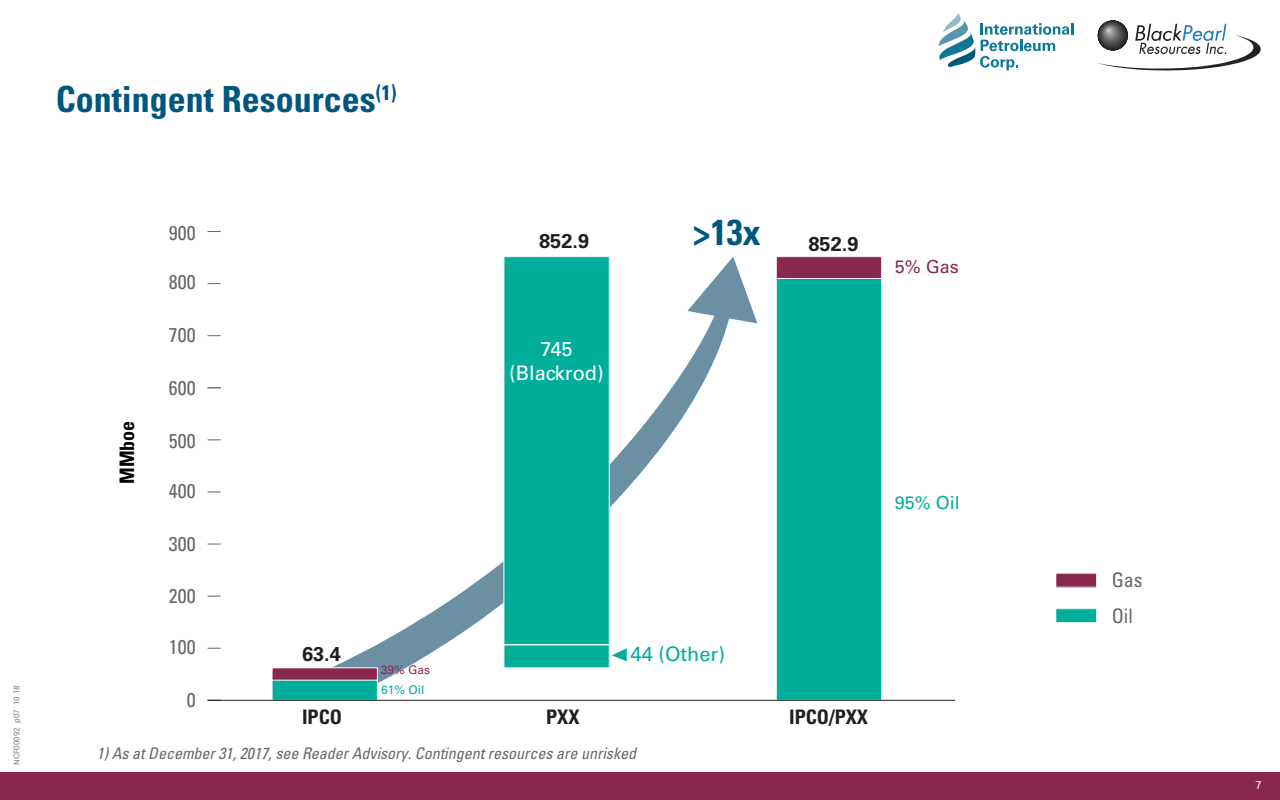
<style>
.page{position:relative;width:1280px;height:800px;background:#fff}
.page>*{position:absolute;margin:0;border:0;box-sizing:border-box;transform-origin:0 0}
.t1{font:700 condensed 36px "Univers";color:#00577d}
.t2{font:condensed 20px "Univers";color:#676768}
.t3{font:700 condensed 20px "Univers";color:#231f20}
.t4{font:700 20px "Univers";color:#231f20}
.t5{font:20px/24px "Univers";color:#fff;text-align:center}
.t6{font:20px "Univers";color:#00ae9b}
.t7{font:700 condensed 20px "Univers";color:#040503}
.t8{font:18px "Univers";color:#00ae9b}
.t9{font:18px "Univers";color:#8a274f}
.t10{font:italic condensed 16px "Univers";color:#676768}
.t11{font:12px "Univers";color:#00ae9b}
.t12{font:12px "Univers";color:#8a274f}
.t13{font:11px "Reader";color:#fff}
.t14{font:8px "Roboto";color:#808285}
</style>
<div class="page">
<div style="left:0;top:773px;width:1280px;height:27px;background:#8a274f"></div>
<svg style="left:1098px;top:20px;width:30px;height:30px"></svg>
<div style="left:1098px;top:21px;width:30px;height:29px;background:#232124;border-radius:50%"></div>
<div style="left:1098px;top:21px;width:29px;height:28px;background:#29272b;border-radius:50%"></div>
<div style="left:1099px;top:21px;width:28px;height:28px;background:#2a282c;border-radius:50%"></div>
<div style="left:1099px;top:21px;width:27px;height:27px;background:#302e32;border-radius:50%"></div>
<div style="left:1099px;top:22px;width:26px;height:25px;background:#373539;border-radius:50%"></div>
<div style="left:1100px;top:22px;width:24px;height:24px;background:#3d3b3e;border-radius:50%"></div>
<div style="left:1101px;top:23px;width:21px;height:21px;background:#4c4a4d;border-radius:50%"></div>
<svg style="left:1097px;top:24px;width:164px;height:47px"></svg>
<svg style="left:938px;top:13px;width:135px;height:57px"></svg>
<svg style="left:331px;top:323px;width:400px;height:377px"></svg>
<svg style="left:687px;top:257px;width:70px;height:66px"></svg>
<div style="left:272px;top:668px;width:105px;height:13px;background:#8a274f"></div>
<div style="left:776px;top:257px;width:106px;height:22px;background:#8a274f"></div>
<div style="left:776px;top:256px;width:106px;height:23px;border:1px solid #fff"></div>
<div style="left:272px;top:680px;width:105px;height:20px;background:#00ae9b"></div>
<div style="left:504px;top:257px;width:105px;height:388px;background:#00ae9b"></div>
<div style="left:504px;top:645px;width:105px;height:23px;background:#00ae9b"></div>
<div style="left:776px;top:279px;width:106px;height:421px;background:#00ae9b"></div>
<div style="left:776px;top:278px;width:106px;height:423px;border:1px solid #fff"></div>
<hr style="left:208px;top:700px;width:747px;height:1px;background:#231f20">
<svg style="left:208px;top:648px;width:13px;height:1px"></svg>
<svg style="left:208px;top:596px;width:13px;height:1px"></svg>
<svg style="left:208px;top:544px;width:13px;height:1px"></svg>
<svg style="left:208px;top:491px;width:13px;height:1px"></svg>
<svg style="left:208px;top:439px;width:13px;height:1px"></svg>
<svg style="left:208px;top:335px;width:13px;height:1px"></svg>
<svg style="left:208px;top:283px;width:13px;height:1px"></svg>
<svg style="left:208px;top:231px;width:13px;height:1px"></svg>
<svg style="left:208px;top:387px;width:13px;height:1px"></svg>
<div style="left:1056px;top:609px;width:41px;height:14px;background:#00ae9b"></div>
<div style="left:1056px;top:608px;width:41px;height:15px;border:1px solid #fff"></div>
<div style="left:1056px;top:573px;width:41px;height:14px;background:#8a274f"></div>
<svg style="left:612px;top:648px;width:15px;height:13px"></svg>
<h1 class="t1" style="left:56px;top:78px;width:342px">Contingent Resources<sup>(1)</sup></h1>
<p class="t14" style="left:11px;top:765px;width:81px;rotate:-90deg">NCF00092 p07 10.18</p>
<p class="t7" style="left:115px;top:484px;width:65px;rotate:-90deg">MMboe</p>
<p class="t2" style="left:169px;top:220px;width:28px">900</p>
<p class="t2" style="left:169px;top:269px;width:28px">800</p>
<p class="t2" style="left:169px;top:322px;width:28px">700</p>
<p class="t2" style="left:169px;top:375px;width:28px">600</p>
<p class="t2" style="left:169px;top:428px;width:28px">500</p>
<p class="t2" style="left:169px;top:478px;width:28px">400</p>
<p class="t2" style="left:169px;top:532px;width:28px">300</p>
<p class="t2" style="left:169px;top:583px;width:28px">200</p>
<p class="t2" style="left:169px;top:634px;width:28px">100</p>
<p class="t2" style="left:187px;top:687px;width:10px">0</p>
<h1 class="t1" style="left:693px;top:210px;width:69px">&gt;13x</h1>
<p class="t4" style="left:539px;top:229px;width:52px">852.9</p>
<p class="t4" style="left:808px;top:232px;width:52px">852.9</p>
<p class="t5" style="left:509px;top:337px;width:96px">745 (Blackrod)</p>
<p class="t4" style="left:302px;top:643px;width:40px">63.4</p>
<p class="t12" style="left:381px;top:663px;width:51px">39% Gas</p>
<p class="t11" style="left:381px;top:683px;width:45px">61% Oil</p>
<p class="t6" style="left:631px;top:642px;width:96px">44 (Other)</p>
<p class="t3" style="left:302px;top:704px;width:42px">IPCO</p>
<p class="t3" style="left:546px;top:704px;width:35px">PXX</p>
<p class="t3" style="left:789px;top:704px;width:80px">IPCO/PXX</p>
<p class="t10" style="left:97px;top:743px;width:541px">1) As at December 31, 2017, see Reader Advisory. Contingent resources are unrisked</p>
<p class="t9" style="left:895px;top:256px;width:66px">5% Gas</p>
<p class="t8" style="left:895px;top:492px;width:67px">95% Oil</p>
<p class="t2" style="left:1112px;top:567px;width:33px">Gas</p>
<p class="t2" style="left:1112px;top:603px;width:23px">Oil</p>
<p class="t13" style="left:1255px;top:779px;width:8px">7</p>
</div>
